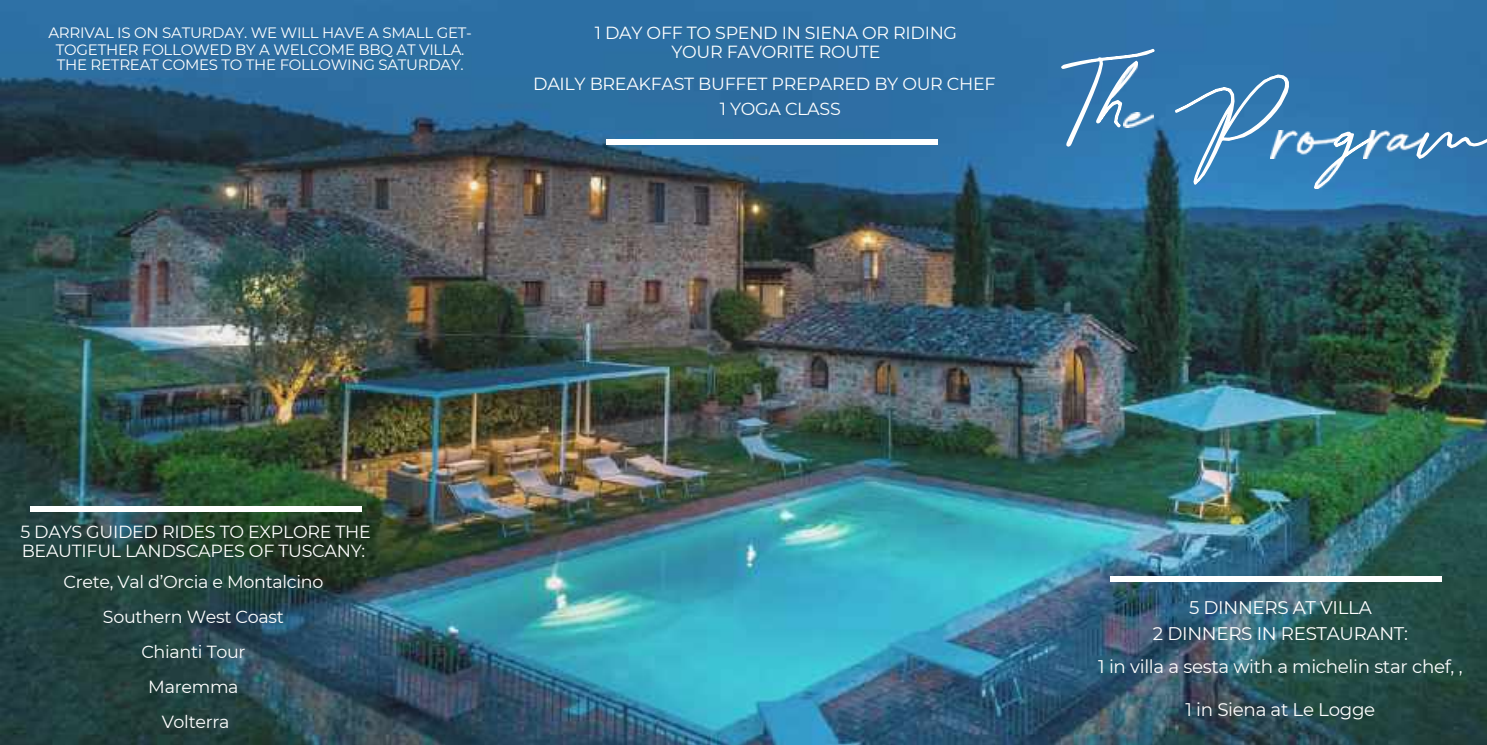
<style>
.page{position:relative;width:1487px;height:745px;background:#fff}
.page>*{position:absolute;margin:0;border:0;box-sizing:border-box;transform-origin:0 0}
.t1{font:18.25px/25.8px "Montserrat";letter-spacing:-.015em;color:#fff;text-align:center}
.t2{font:17.5px/35px "Montserrat";letter-spacing:-.015em;color:#fff}
.t3{font:15px/17.5px "Montserrat";letter-spacing:-.015em;color:#fff;text-align:center}
</style>
<div class="page">
<img style="left:0;top:0;width:1487px;height:744px">
<svg style="left:1061px;top:49px;width:94px;height:98px;background:#4a86b7"></svg>
<img style="left:1110px;top:62px;width:27px;height:35px">
<img style="left:1124px;top:113px;width:30px;height:15px">
<svg style="left:1175px;top:74px;width:114px;height:111px;background:#498abc"></svg>
<img style="left:1271px;top:131px;width:68px;height:27px">
<svg style="left:1314px;top:132px;width:59px;height:57px;background:#5292c3"></svg>
<img style="left:1315px;top:157px;width:28px;height:31px">
<img style="left:1363px;top:131px;width:62px;height:27px">
<div style="left:30px;top:506px;width:331px;height:5px;background:#fff"></div>
<div style="left:606px;top:139px;width:331px;height:6px;background:#fff"></div>
<div style="left:1110px;top:575px;width:331px;height:6px;background:#fff"></div>
<svg style="left:1416px;top:132px;width:71px;height:27px"></svg>
<p class="t3" style="left:48px;top:24px;width:425px">ARRIVAL IS ON SATURDAY. WE WILL HAVE A SMALL GET-<br>TOGETHER FOLLOWED BY A WELCOME BBQ AT VILLA.</p>
<p class="t3" style="left:57px;top:56px;width:408px">THE RETREAT COMES TO THE FOLLOWING SATURDAY.</p>
<p class="t2" style="left:595px;top:24px;width:364px;line-height:18.8px;text-align:center">1 DAY OFF TO SPEND IN SIENA OR RIDING<br>YOUR FAVORITE ROUTE</p>
<p class="t2" style="left:720px;top:72px;width:277px;line-height:24.5px;text-indent:-187px">DAILY BREAKFAST BUFFET PREPARED BY OUR CHEF<br>1 YOGA CLASS</p>
<p class="t2" style="left:20px;top:522px;width:352px;line-height:19px">5 DAYS GUIDED RIDES TO EXPLORE THE<br>BEAUTIFUL LANDSCAPES OF TUSCANY:</p>
<p class="t2" style="left:63px;top:564px;width:261px;text-align:center">Crete, Val d’Orcia e Montalcino<br>Southern West Coast<br>Chianti Tour<br>Maremma<br>Volterra</p>
<p class="t1" style="left:1153px;top:594px;width:256px">5 DINNERS AT VILLA<br>2 DINNERS IN RESTAURANT:</p>
<p class="t1" style="left:1098px;top:653px;width:366px">1 in villa a sesta with a michelin star chef, ,</p>
<p class="t1" style="left:1185px;top:696px;width:191px">1 in Siena at Le Logge</p>
</div>
